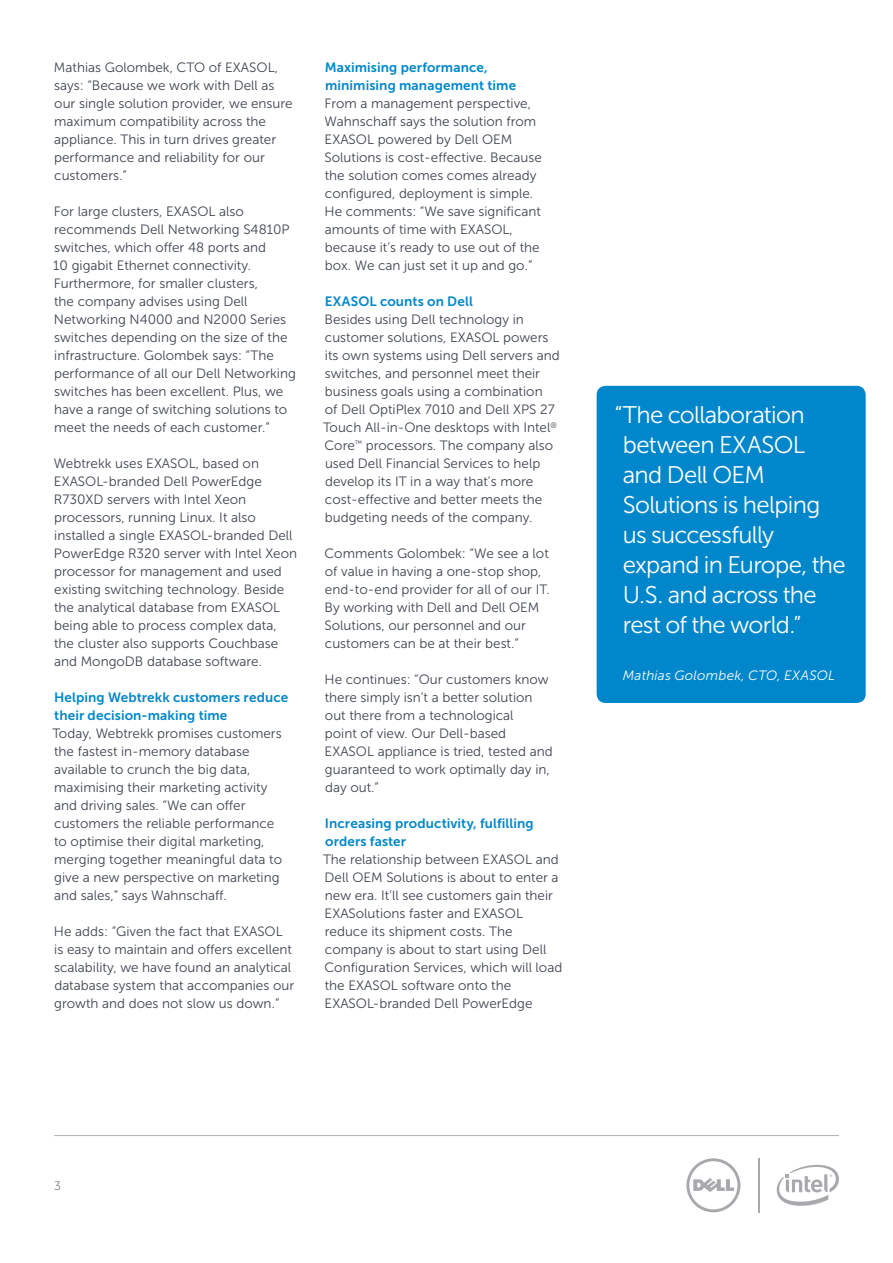
<style>
.page{position:relative;width:893px;height:1263px;background:#fff}
.page>*{position:absolute;margin:0;border:0;box-sizing:border-box;transform-origin:0 0}
.Pull_quote_in_box{font:24px/30px "Museo Sans For Dell 300";letter-spacing:-.025em;color:#fff}
.Body_copy_Dell_Dark{font:13.5px/18px "Museo Sans For Dell 300";color:#3e444f}
.Body_copy_Dell_Dark-2{font:13.5px/18px "Museo Sans For Dell 700";letter-spacing:.01em;color:#0087cb}
.Pull_quote_in_box-2{font:italic 13.5px "Museo Sans For Dell 300";letter-spacing:.02em;color:#fff}
.t1{font:12px "Museo Sans For Dell 100";color:#3e444f}
</style>
<div class="page">
<hr style="left:54px;top:1135px;width:785px;height:1px;background:#aeb3b8">
<div style="left:597px;top:386px;width:269px;height:317px;background:#0087cb;border-radius:9px"></div>
<hr style="left:758px;top:1158px;width:1px;height:54px;background:#a8a9ad">
<svg style="left:686px;top:1158px;width:54px;height:54px"></svg>
<svg style="left:776px;top:1164px;width:63px;height:42px"></svg>
<p class="Body_copy_Dell_Dark" style="left:54px;top:58px;width:240px">Mathias Golombek, CTO of EXASOL, says: “Because we work with Dell as our single solution provider, we ensure maximum compatibility across the appliance. This in turn drives greater performance and reliability for our customers.”</p>
<p class="Body_copy_Dell_Dark" style="left:53px;top:202px;width:244px">For large clusters, EXASOL also recommends Dell Networking S4810P switches, which offer 48 ports and<br>10 gigabit Ethernet connectivity.<br>Furthermore, for smaller clusters,<br>the company advises using Dell Networking N4000 and N2000 Series switches depending on the size of the infrastructure. Golombek says: “The performance of all our Dell Networking switches has been excellent. Plus, we have a range of switching solutions to meet the needs of each customer.”</p>
<p class="Body_copy_Dell_Dark" style="left:54px;top:454px;width:245px">Webtrekk uses EXASOL, based on EXASOL-branded Dell PowerEdge R730XD servers with Intel Xeon processors, running Linux. It also installed a single EXASOL-branded Dell PowerEdge R320 server with Intel Xeon processor for management and used existing switching technology. Beside the analytical database from EXASOL being able to process complex data, the cluster also supports Couchbase and MongoDB database software.</p>
<p class="Body_copy_Dell_Dark-2" style="left:54px;top:688px;width:236px">Helping Webtrekk customers reduce their decision-making time</p>
<p class="Body_copy_Dell_Dark" style="left:52px;top:724px;width:231px">Today, Webtrekk promises customers the fastest in-memory database available to crunch the big data, maximising their marketing activity and driving sales. “We can offer customers the reliable performance to optimise their digital marketing, merging together meaningful data to give a new perspective on marketing and sales,” says Wahnschaff.</p>
<p class="Body_copy_Dell_Dark" style="left:54px;top:922px;width:242px">He adds: “Given the fact that EXASOL is easy to maintain and offers excellent scalability, we have found an analytical database system that accompanies our growth and does not slow us down.”</p>
<p class="Body_copy_Dell_Dark-2" style="left:325px;top:58px;width:193px">Maximising performance, minimising management time</p>
<p class="Body_copy_Dell_Dark" style="left:324px;top:94px;width:219px">From a management perspective,<br>Wahnschaff says the solution from<br>EXASOL powered by Dell OEM<br>Solutions is cost-effective. Because the solution comes comes already configured, deployment is simple.<br>He comments: “We save significant amounts of time with EXASOL, because it’s ready to use out of the box. We can just set it up and go.”</p>
<p class="Body_copy_Dell_Dark-2" style="left:325px;top:292px;width:150px">EXASOL counts on Dell</p>
<p class="Body_copy_Dell_Dark" style="left:323px;top:310px;width:238px">Besides using Dell technology in customer solutions, EXASOL powers its own systems using Dell servers and switches, and personnel meet their business goals using a combination<br>of Dell OptiPlex 7010 and Dell XPS 27<br>Touch All-in-One desktops with Intel<sup>® </sup>Core<sup>™</sup> processors. The company also used Dell Financial Services to help develop its IT in a way that’s more cost-effective and better meets the budgeting needs of the company.</p>
<p class="Body_copy_Dell_Dark" style="left:324px;top:544px;width:227px">Comments Golombek: “We see a lot of value in having a one-stop shop, end-to-end provider for all of our IT.<br>By working with Dell and Dell OEM Solutions, our personnel and our customers can be at their best.”</p>
<p class="Body_copy_Dell_Dark" style="left:325px;top:670px;width:230px">He continues: “Our customers know there simply isn’t a better solution out there from a technological<br>point of view. Our Dell-based<br>EXASOL appliance is tried, tested and guaranteed to work optimally day in, day out.”</p>
<p class="Body_copy_Dell_Dark-2" style="left:325px;top:814px;width:210px">Increasing productivity, fulfilling orders faster</p>
<p class="Body_copy_Dell_Dark" style="left:323px;top:850px;width:241px">The relationship between EXASOL and Dell OEM Solutions is about to enter a new era. It’ll see customers gain their EXASolutions faster and EXASOL reduce its shipment costs. The company is about to start using Dell Configuration Services, which will load the EXASOL software onto the EXASOL-branded Dell PowerEdge</p>
<p class="Pull_quote_in_box" style="left:623px;top:400px;width:225px;text-indent:-8px">“The collaboration between EXASOL and Dell OEM<br>Solutions is helping us successfully expand in Europe, the<br>U.S. and across the rest of the world.”</p>
<p class="Pull_quote_in_box-2" style="left:623px;top:668px;width:214px">Mathias Golombek, CTO, EXASOL</p>
<p class="t1" style="left:54px;top:1179px;width:8px">3</p>
</div>
